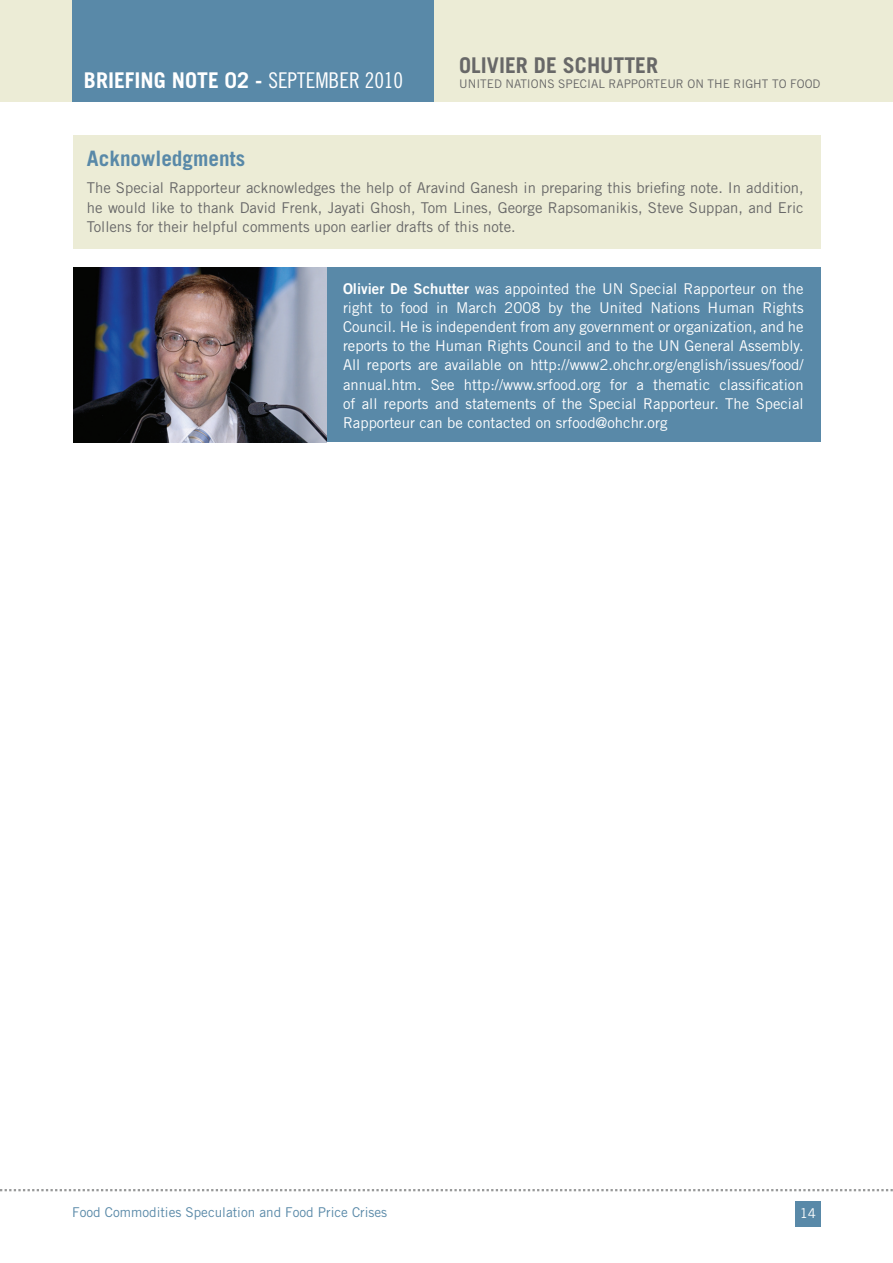
<style>
.page{position:relative;width:893px;height:1263px;background:#fff}
.page>*{position:absolute;margin:0;border:0;box-sizing:border-box;transform-origin:0 0}
.t1{font:700 21.75px "Trade Gothic LT Std";color:#fff}
.t2{font:700 21.75px "Trade Gothic LT Std";color:#686868}
.t3{font:700 21.3px "Trade Gothic LT Std";color:#5989a8}
.t4{font:14.85px/19.2px "Trade Gothic LT Std";color:#fff;text-align:justify}
.t5{font:14.85px/19.2px "Trade Gothic LT Std";color:#686868;text-align:justify}
.t6{font:13.5px "Trade Gothic LT Std";color:#5989a8}
.t7{font:13.5px "Trade Gothic LT Std";color:#fff}
.t8{font:11.85px "Trade Gothic LT Std";color:#686868}
.s1{font-family:"Trade Gothic LT Std Cn 18";font-weight:400}
.s2{font-family:"Trade Gothic LT Std Bd 2"}
</style>
<div class="page">
<div style="left:0;top:0;width:893px;height:101px;background:#ececd6"></div>
<div style="left:72px;top:0;width:362px;height:101px;background:#5989a8"></div>
<svg style="left:0;top:1189px;width:893px;height:2px"></svg>
<div style="left:795px;top:1201px;width:26px;height:25px;background:#5989a8"></div>
<div style="left:73px;top:135px;width:748px;height:113px;background:#ececd6"></div>
<div style="left:73px;top:268px;width:748px;height:174px;background:#5989a8"></div>
<img style="left:73px;top:268px;width:254px;height:174px">
<h1 class="t1" style="left:84px;top:67px;width:321px">BRIEFING NOTE 02 - <span class="s1">SEPTEMBER 2010</span></h1>
<h1 class="t2" style="left:459px;top:52px;width:200px">OLIVIER DE SCHUTTER</h1>
<p class="t8" style="left:459px;top:76px;width:363px">UNITED NATIONS SPECIAL RAPPORTEUR ON THE RIGHT TO FOOD</p>
<h2 class="t3" style="left:87px;top:145px;width:160px">Acknowledgments</h2>
<p class="t5" style="left:87px;top:178px;width:718px">The Special Rapporteur acknowledges the help of Aravind Ganesh in preparing this briefing note. In addition, he would like to thank David Frenk, Jayati Ghosh, Tom Lines, George Rapsomanikis, Steve Suppan, and Eric Tollens for their helpful comments upon earlier drafts of this note.</p>
<p class="t4" style="left:343px;top:279px;width:462px"><span class="s2">Olivier De Schutter</span> was appointed the UN Special Rapporteur on the right to food in March 2008 by the United Nations Human Rights Council. He is independent from any government or organization, and he reports to the Human Rights Council and to the UN General Assembly.<br>All reports are available on http://www2.ohchr.org/english/issues/food/ annual.htm. See http://www.srfood.org for a thematic classification of all reports and statements of the Special Rapporteur. The Special Rapporteur can be contacted on srfood@ohchr.org</p>
<p class="t6" style="left:72px;top:1204px;width:316px">Food Commodities Speculation and Food Price Crises</p>
<p class="t7" style="left:800px;top:1205px;width:18px">14</p>
</div>
